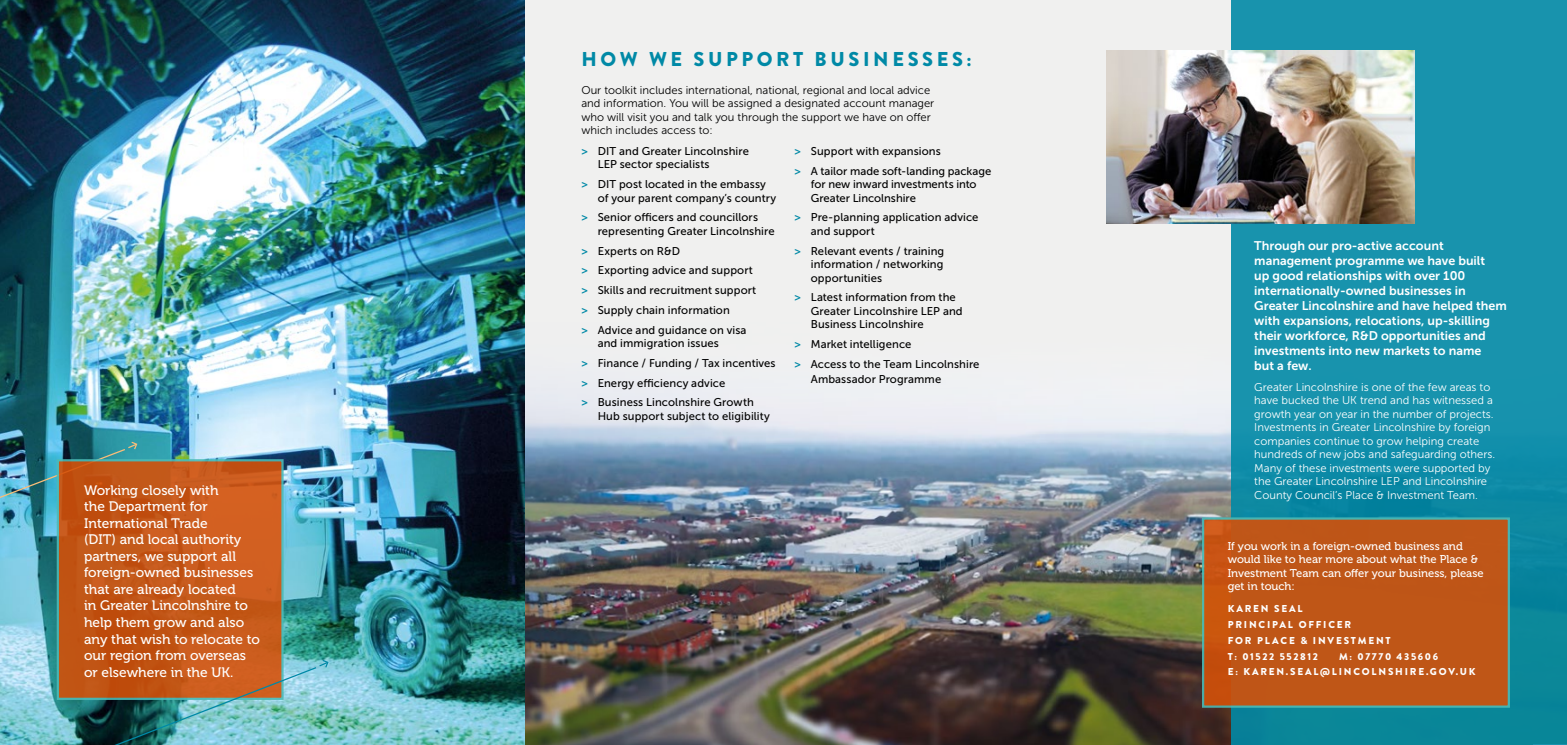
<style>
.page{position:relative;width:1567px;height:745px;background:#fff}
.page>*{position:absolute;margin:0;border:0;box-sizing:border-box;transform-origin:0 0}
.t1{font:900 20px "Brandon Grotesque";letter-spacing:.18em;color:#0089a6}
.t2{font:13.75px/16.5px "Museo 500";color:#fff}
.t3{font:12.5px/15px "Museo Sans 700";color:#fff}
.t4{font:11.25px/13.5px "Museo Sans 500";letter-spacing:.01em;color:#000}
.t5{font:11.25px/13.5px "Museo Sans 300";color:#fff}
.t6{font:11.25px/13.5px "Museo Sans 300";color:#000}
.t7{font:11.25px/13.4px "Museo 500";color:#fff}
.t8{font:900 10px/15.9px "Brandon Grotesque";letter-spacing:.18em;color:#fff}
.s1{font-family:"Museo Sans 700";color:#0089a6}
</style>
<div class="page">
<div style="left:524px;top:0;width:1042px;height:744px;background:#f0f0ef"></div>
<img style="left:524px;top:305px;width:706px;height:439px">
<div style="left:1230px;top:0;width:336px;height:744px;background:linear-gradient(to bottom,#1e98b4,#07859a)"></div>
<div style="left:1201px;top:517px;width:308px;height:190px;background:#bf5617;border:2px solid #4cbab6"></div>
<img style="left:0;top:0;width:524px;height:744px">
<img style="left:0;top:441px;width:137px;height:79px">
<div style="left:57px;top:459px;width:226px;height:240px;background:linear-gradient(to right,#bd5010,#cf5f20);border:2px solid #4cbab6"></div>
<svg style="left:68px;top:659px;width:260px;height:85px;background:#83846f"></svg>
<img style="left:1106px;top:50px;width:307px;height:174px">
<p class="t2" style="left:84px;top:481px;width:177px">Working closely with<br>the Department for<br>International Trade<br>(DIT) and local authority partners, we support all foreign-owned businesses that are already located<br>in Greater Lincolnshire to help them grow and also any that wish to relocate to our region from overseas or elsewhere in the UK.</p>
<h1 class="t1" style="left:581px;top:45px;width:392px">HOW WE SUPPORT BUSINESSES:</h1>
<p class="t6" style="left:581px;top:83px;width:354px">Our toolkit includes international, national, regional and local advice and information. You will be assigned a designated account manager who will visit you and talk you through the support we have on offer which includes access to:</p>
<p class="t4" style="left:597px;top:144px;width:153px;text-indent:-16px"><span class="s1">&gt;</span> DIT and Greater Lincolnshire<br>LEP sector specialists</p>
<p class="t4" style="left:597px;top:177px;width:180px;text-indent:-16px"><span class="s1">&gt;</span> DIT post located in the embassy of your parent company’s country</p>
<p class="t4" style="left:597px;top:211px;width:178px;text-indent:-16px"><span class="s1">&gt;</span> Senior officers and councillors representing Greater Lincolnshire</p>
<p class="t4" style="left:581px;top:241px;width:176px;line-height:19.8px"><span class="s1">&gt;</span> Experts on R&amp;D<br><span class="s1">&gt;</span> Exporting advice and support <span class="s1">&gt;</span> Skills and recruitment support <span class="s1">&gt;</span> Supply chain information<br><span class="s1">&gt;</span> Advice and guidance on visa</p>
<p class="t4" style="left:581px;top:333px;width:196px;line-height:19.8px;text-indent:16px">and immigration issues<br><span class="s1">&gt;</span> Finance / Funding / Tax incentives <span class="s1">&gt;</span> Energy efficiency advice<br><span class="s1">&gt;</span> Business Lincolnshire Growth</p>
<p class="t4" style="left:597px;top:409px;width:174px">Hub support subject to eligibility</p>
<p class="t4" style="left:794px;top:141px;width:198px;line-height:19.8px"><span class="s1">&gt;</span> Support with expansions<br><span class="s1">&gt;</span> A tailor made soft-landing package</p>
<p class="t4" style="left:810px;top:177px;width:167px">for new inward investments into<br>Greater Lincolnshire</p>
<p class="t4" style="left:810px;top:211px;width:169px;text-indent:-16px"><span class="s1">&gt;</span> Pre-planning application advice and support</p>
<p class="t4" style="left:810px;top:244px;width:135px;text-align:justify;text-indent:-16px"><span class="s1">&gt;</span> Relevant events / training information / networking opportunities</p>
<p class="t4" style="left:810px;top:290px;width:153px;text-indent:-16px"><span class="s1">&gt;</span> Latest information from the<br>Greater Lincolnshire LEP and<br>Business Lincolnshire</p>
<p class="t4" style="left:794px;top:334px;width:186px;line-height:19.8px"><span class="s1">&gt;</span> Market intelligence<br><span class="s1">&gt;</span> Access to the Team Lincolnshire</p>
<p class="t4" style="left:810px;top:372px;width:132px">Ambassador Programme</p>
<p class="t3" style="left:1254px;top:238px;width:254px">Through our pro-active account management programme we have built<br>up good relationships with over 100 internationally-owned businesses in Greater Lincolnshire and have helped them with expansions, relocations, up-skilling their workforce, R&amp;D opportunities and investments into new markets to name<br>but a few.</p>
<p class="t5" style="left:1254px;top:380px;width:242px">Greater Lincolnshire is one of the few areas to have bucked the UK trend and has witnessed a growth year on year in the number of projects.<br>Investments in Greater Lincolnshire by foreign companies continue to grow helping create hundreds of new jobs and safeguarding others.<br>Many of these investments were supported by the Greater Lincolnshire LEP and Lincolnshire County Council’s Place &amp; Investment Team.</p>
<p class="t7" style="left:1227px;top:539px;width:257px">If you work in a foreign-owned business and would like to hear more about what the Place &amp; Investment Team can offer your business, please get in touch:</p>
<p class="t8" style="left:1227px;top:600px;width:164px">KAREN SEAL<br>PRINCIPAL OFFICER<br>FOR PLACE &amp; INVESTMENT<br>T: 01522 552812</p>
<p class="t8" style="left:1227px;top:648px;width:249px;line-height:15.1px;text-indent:111px">M: 07770 435606<br>E: KAREN.SEAL@LINCOLNSHIRE.GOV.UK</p>
</div>
